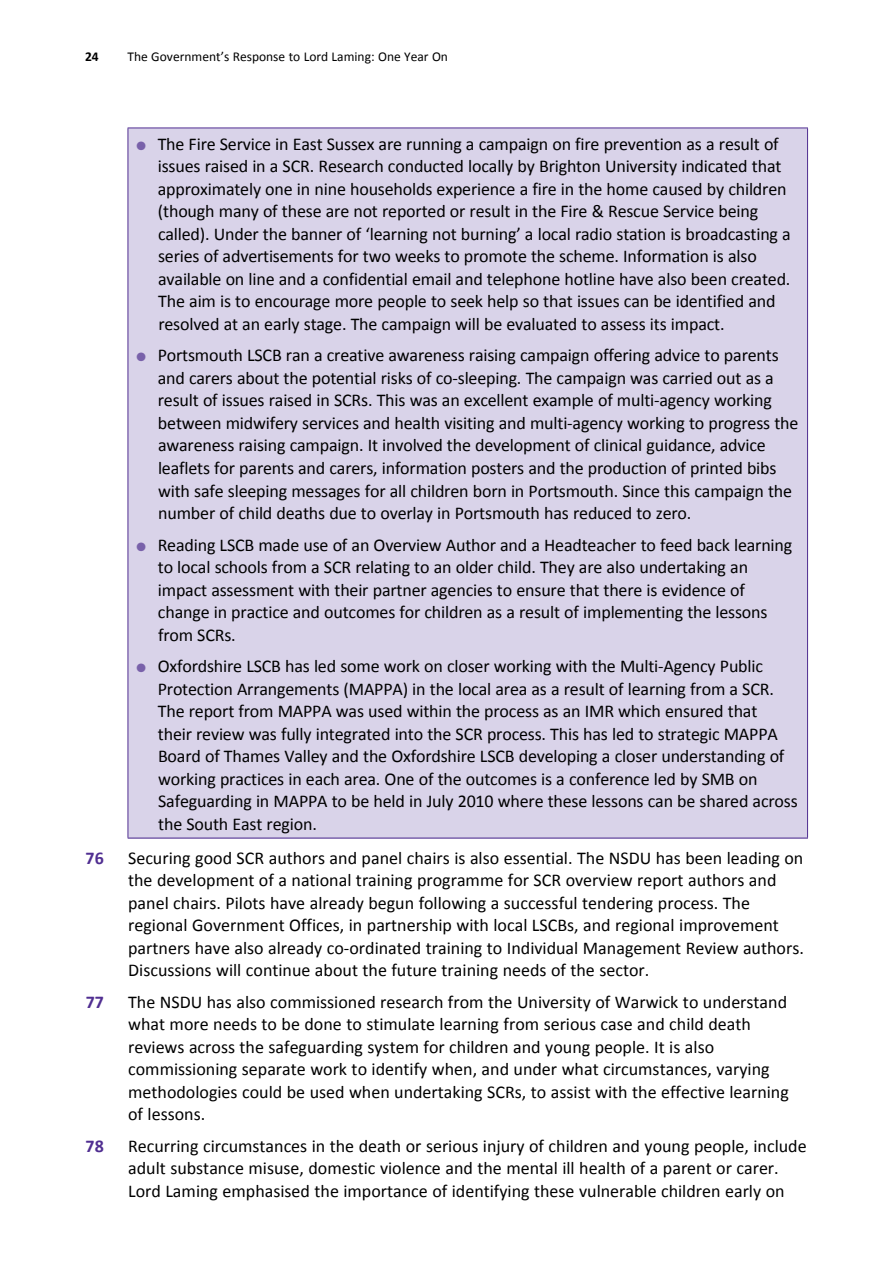
<style>
.page{position:relative;width:893px;height:1263px;background:#fff}
.page>*{position:absolute;margin:0;border:0;box-sizing:border-box;transform-origin:0 0}
.t1{font:18px/22.5px "Calibri";letter-spacing:-.01em;color:#000}
.t2{font:700 18px "Calibri";color:#502e91}
.t3{font:13.5px "Calibri";color:#000}
.t4{font:700 13.5px "Calibri";color:#000}
.s1{color:#7961aa}
</style>
<div class="page">
<div style="left:128px;top:128px;width:679px;height:710px;background:#d9d3e9"></div>
<hr style="left:128px;top:128px;width:680px;height:1px;background:#502e91">
<hr style="left:128px;top:128px;width:1px;height:710px;background:#502e91">
<hr style="left:807px;top:128px;width:1px;height:710px;background:#502e91">
<hr style="left:128px;top:838px;width:680px;height:1px;background:#502e91">
<p class="t4" style="left:85px;top:48px;width:15px">24</p>
<p class="t3" style="left:128px;top:48px;width:322px">The Government’s Response to Lord Laming: One Year On</p>
<p class="t1" style="left:158px;top:132px;width:635px;text-indent:-21px"><span class="s1">●</span> The Fire Service in East Sussex are running a campaign on fire prevention as a result of issues raised in a SCR. Research conducted locally by Brighton University indicated that approximately one in nine households experience a fire in the home caused by children (though many of these are not reported or result in the Fire &amp; Rescue Service being called). Under the banner of ‘learning not burning’ a local radio station is broadcasting a series of advertisements for two weeks to promote the scheme. Information is also available on line and a confidential email and telephone hotline have also been created.<br>The aim is to encourage more people to seek help so that issues can be identified and resolved at an early stage. The campaign will be evaluated to assess its impact.</p>
<p class="t1" style="left:158px;top:343px;width:642px;text-indent:-21px"><span class="s1">●</span> Portsmouth LSCB ran a creative awareness raising campaign offering advice to parents and carers about the potential risks of co-sleeping. The campaign was carried out as a result of issues raised in SCRs. This was an excellent example of multi-agency working between midwifery services and health visiting and multi-agency working to progress the awareness raising campaign. It involved the development of clinical guidance, advice leaflets for parents and carers, information posters and the production of printed bibs with safe sleeping messages for all children born in Portsmouth. Since this campaign the number of child deaths due to overlay in Portsmouth has reduced to zero.</p>
<p class="t1" style="left:158px;top:532px;width:636px;text-indent:-21px"><span class="s1">●</span> Reading LSCB made use of an Overview Author and a Headteacher to feed back learning to local schools from a SCR relating to an older child. They are also undertaking an impact assessment with their partner agencies to ensure that there is evidence of change in practice and outcomes for children as a result of implementing the lessons from SCRs.</p>
<p class="t1" style="left:158px;top:654px;width:641px;text-indent:-21px"><span class="s1">●</span> Oxfordshire LSCB has led some work on closer working with the Multi-Agency Public Protection Arrangements (MAPPA) in the local area as a result of learning from a SCR.<br>The report from MAPPA was used within the process as an IMR which ensured that<br>their review was fully integrated into the SCR process. This has led to strategic MAPPA Board of Thames Valley and the Oxfordshire LSCB developing a closer understanding of working practices in each area. One of the outcomes is a conference led by SMB on Safeguarding in MAPPA to be held in July 2010 where these lessons can be shared across the South East region.</p>
<p class="t2" style="left:86px;top:847px;width:20px">76</p>
<p class="t1" style="left:128px;top:846px;width:677px">Securing good SCR authors and panel chairs is also essential. The NSDU has been leading on the development of a national training programme for SCR overview report authors and panel chairs. Pilots have already begun following a successful tendering process. The regional Government Offices, in partnership with local LSCBs, and regional improvement partners have also already co-ordinated training to Individual Management Review authors.<br>Discussions will continue about the future training needs of the sector.</p>
<p class="t2" style="left:86px;top:991px;width:20px">77</p>
<p class="t1" style="left:128px;top:990px;width:662px">The NSDU has also commissioned research from the University of Warwick to understand what more needs to be done to stimulate learning from serious case and child death reviews across the safeguarding system for children and young people. It is also commissioning separate work to identify when, and under what circumstances, varying methodologies could be used when undertaking SCRs, to assist with the effective learning of lessons.</p>
<p class="t2" style="left:86px;top:1135px;width:20px">78</p>
<p class="t1" style="left:128px;top:1134px;width:680px">Recurring circumstances in the death or serious injury of children and young people, include adult substance misuse, domestic violence and the mental ill health of a parent or carer.<br>Lord Laming emphasised the importance of identifying these vulnerable children early on</p>
</div>
